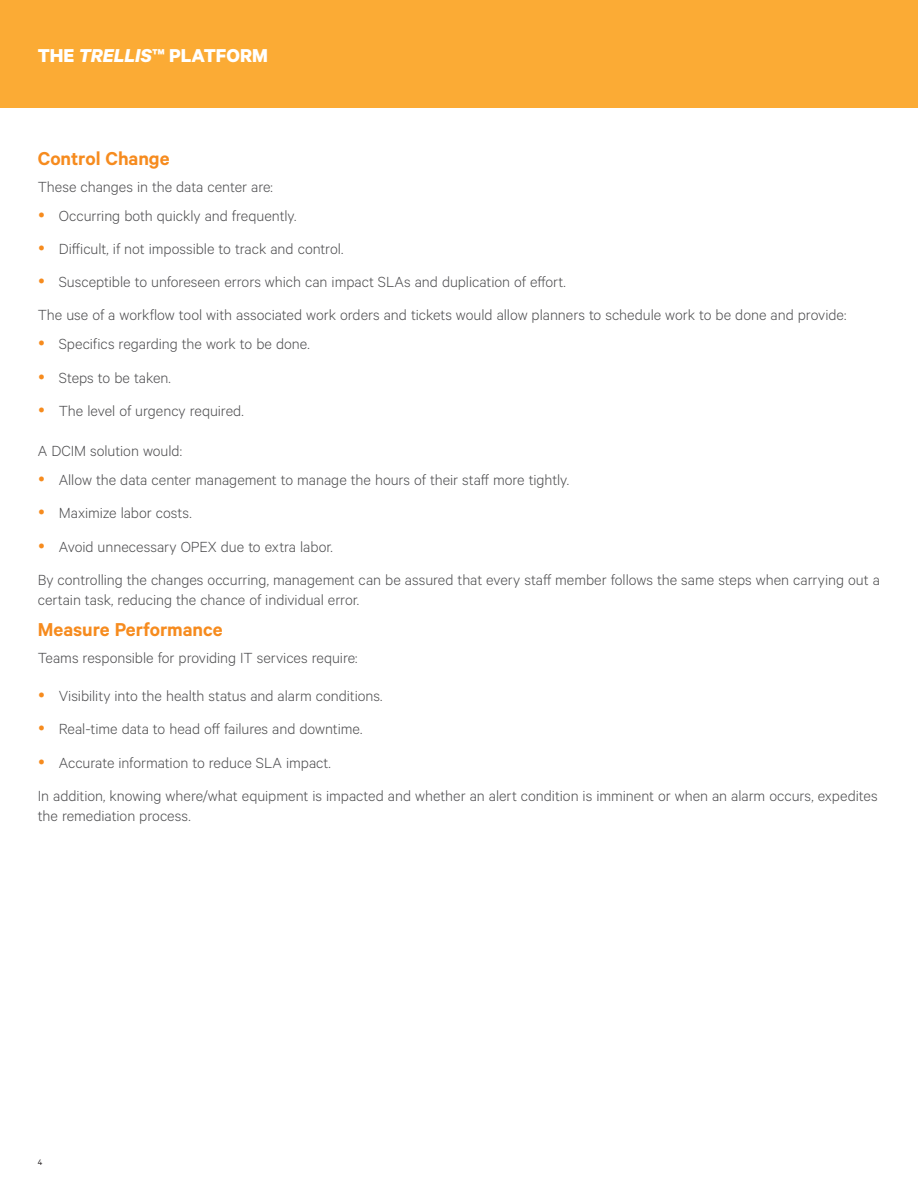
<style>
.page{position:relative;width:918px;height:1188px;background:#fff}
.page>*{position:absolute;margin:0;border:0;box-sizing:border-box;transform-origin:0 0}
.t1{font:600 21px "Calibre";color:#f68b1e}
.t2{font:700 21px "Calibre";color:#fff}
.t3{font:300 16.5px/28.8px "Calibre";color:#4d4d4f}
.t4{font:9px "Calibre";color:#231f20}
.s1{font-style:italic}
</style>
<div class="page">
<div style="left:0;top:0;width:918px;height:108px;background:#fbab35"></div>
<p class="t2" style="left:38px;top:43px;width:232px">THE <span class="s1">TRELLIS</span>™ PLATFORM</p>
<p class="t1" style="left:38px;top:146px;width:133px">Control Change</p>
<p class="t3" style="left:59px;top:172px;width:239px;text-indent:-21px">These changes in the data center are:<br>Occurring both quickly and frequently.</p>
<p class="t3" style="left:59px;top:234px;width:286px">Difficult, if not impossible to track and control.</p>
<p class="t3" style="left:59px;top:267px;width:509px">Susceptible to unforeseen errors which can impact SLAs and duplication of effort.</p>
<p class="t3" style="left:38px;top:300px;width:810px">The use of a workflow tool with associated work orders and tickets would allow planners to schedule work to be done and provide:</p>
<p class="t3" style="left:59px;top:327px;width:252px;line-height:33.3px">Specifics regarding the work to be done.<br>Steps to be taken.<br>The level of urgency required.</p>
<p class="t3" style="left:59px;top:436px;width:512px;text-indent:-21px">A DCIM solution would:<br>Allow the data center management to manage the hours of their staff more tightly.</p>
<p class="t3" style="left:59px;top:498px;width:134px">Maximize labor costs.</p>
<p class="t3" style="left:59px;top:531px;width:276px">Avoid unnecessary OPEX due to extra labor.</p>
<p class="t3" style="left:38px;top:565px;width:844px">By controlling the changes occurring, management can be assured that every staff member follows the same steps when carrying out a</p>
<p class="t3" style="left:38px;top:585px;width:323px">certain task, reducing the chance of individual error.</p>
<p class="t1" style="left:38px;top:617px;width:186px">Measure Performance</p>
<p class="t3" style="left:38px;top:643px;width:321px">Teams responsible for providing IT services require:</p>
<p class="t3" style="left:59px;top:681px;width:325px">Visibility into the health status and alarm conditions.</p>
<p class="t3" style="left:59px;top:714px;width:305px">Real-time data to head off failures and downtime.</p>
<p class="t3" style="left:59px;top:748px;width:274px">Accurate information to reduce SLA impact.</p>
<p class="t3" style="left:38px;top:781px;width:841px">In addition, knowing where/what equipment is impacted and whether an alert condition is imminent or when an alarm occurs, expedites</p>
<p class="t3" style="left:38px;top:801px;width:154px">the remediation process.</p>
<p class="t4" style="left:38px;top:1157px;width:6px">4</p>
</div>
